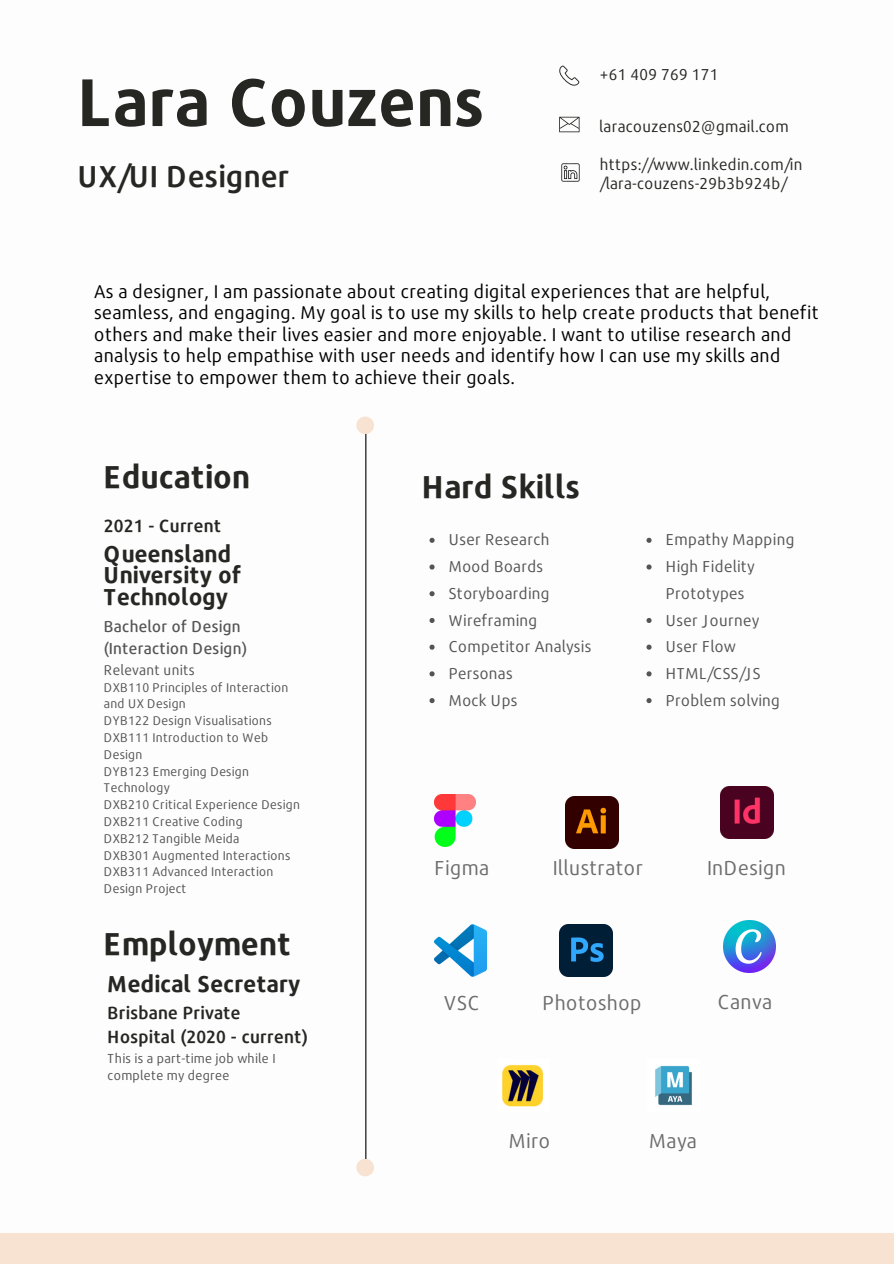
<style>
.page{position:relative;width:894px;height:1264px;background:#fff}
.page>*{position:absolute;margin:0;border:0;box-sizing:border-box;transform-origin:0 0}
.t1{font:700 66px "Repo";color:#262723}
.t2{font:700 31.35px "Repo";color:#262723}
.t3{font:600 30px "Repo";color:#262723}
.t4{font:700 22.8px/21.6px "Repo";color:#262723}
.t5{font:20.25px "Repo";color:#6d6d6d}
.t6{font:18.45px/21.3px "Repo";color:#000}
.t7{font:600 17.55px/24px "Repo";color:#262723}
.t8{font:15.75px/26.7px "Repo";color:#545454}
.t9{font:15.75px/18px "Repo";color:#262723}
.t10{font:500 15.75px/22px "Repo";color:#545454}
.t11{font:14.1px "Repo";color:#545454}
.t12{font:13.05px/17.4px "Repo";color:#545454}
.t13{font:12.6px/16.8px "Repo";color:#545454}
</style>
<div class="page">
<div style="left:1px;top:1233px;width:892px;height:30px;background:#f8e2d2"></div>
<svg style="left:559px;top:117px;width:20px;height:15px"></svg>
<svg style="left:559px;top:66px;width:20px;height:20px"></svg>
<hr style="left:365px;top:426px;width:1px;height:745px;background:#000">
<div style="left:356px;top:1158px;width:18px;height:18px;background:#f8e2d2;border-radius:50%"></div>
<div style="left:356px;top:416px;width:18px;height:18px;background:#f8e2d2;border-radius:50%"></div>
<img style="left:434px;top:794px;width:41px;height:52px">
<img style="left:565px;top:796px;width:53px;height:52px">
<img style="left:720px;top:787px;width:53px;height:51px">
<img style="left:434px;top:924px;width:52px;height:52px">
<img style="left:559px;top:924px;width:53px;height:52px">
<img style="left:655px;top:1065px;width:37px;height:41px">
<img style="left:723px;top:921px;width:52px;height:51px">
<img style="left:502px;top:1064px;width:41px;height:43px">
<img style="left:561px;top:164px;width:18px;height:18px">
<svg style="left:429px;top:538px;width:5px;height:5px"></svg>
<svg style="left:429px;top:564px;width:5px;height:5px"></svg>
<svg style="left:429px;top:591px;width:5px;height:5px"></svg>
<svg style="left:429px;top:618px;width:5px;height:5px"></svg>
<svg style="left:429px;top:644px;width:5px;height:5px"></svg>
<svg style="left:429px;top:671px;width:5px;height:5px"></svg>
<svg style="left:429px;top:698px;width:5px;height:5px"></svg>
<svg style="left:646px;top:538px;width:5px;height:5px"></svg>
<svg style="left:646px;top:564px;width:5px;height:5px"></svg>
<svg style="left:646px;top:618px;width:5px;height:5px"></svg>
<svg style="left:646px;top:644px;width:5px;height:5px"></svg>
<svg style="left:646px;top:671px;width:5px;height:5px"></svg>
<svg style="left:646px;top:698px;width:5px;height:5px"></svg>
<p class="t1" style="left:78px;top:59px;width:408px">Lara Couzens</p>
<h3 class="t3" style="left:78px;top:157px;width:213px">UX/UI Designer</h3>
<p class="t9" style="left:599px;top:65px;width:120px">+61 409 769 171</p>
<h2 class="t9" style="left:599px;top:116px;width:191px">laracouzens02@gmail.com</h2>
<p class="t9" style="left:599px;top:155px;width:204px">https://www.linkedin.com/in /lara-couzens-29b3b924b/</p>
<h6 class="t6" style="left:94px;top:280px;width:726px">As a designer, I am passionate about creating digital experiences that are helpful, seamless, and engaging. My goal is to use my skills to help create products that benefit others and make their lives easier and more enjoyable. I want to utilise research and analysis to help empathise with user needs and identify how I can use my skills and expertise to empower them to achieve their goals.</h6>
<h2 class="t2" style="left:104px;top:456px;width:148px">Education</h2>
<p class="t2" style="left:422px;top:466px;width:159px">Hard Skills</p>
<p class="t7" style="left:104px;top:513px;width:119px">2021 - Current</p>
<p class="t4" style="left:104px;top:542px;width:139px">Queensland<br>University of<br>Technology</p>
<p class="t10" style="left:104px;top:614px;width:145px">Bachelor of Design (Interaction Design)</p>
<p class="t11" style="left:104px;top:661px;width:93px">Relevant units</p>
<p class="t13" style="left:104px;top:678px;width:186px">DXB110 Principles of Interaction and UX Design</p>
<p class="t13" style="left:104px;top:712px;width:169px">DYB122 Design Visualisations</p>
<p class="t13" style="left:104px;top:728px;width:166px">DXB111 Introduction to Web<br>Design</p>
<p class="t13" style="left:104px;top:762px;width:147px">DYB123 Emerging Design<br>Technology</p>
<p class="t13" style="left:104px;top:796px;width:198px">DXB210 Critical Experience Design</p>
<p class="t13" style="left:104px;top:812px;width:141px">DXB211 Creative Coding</p>
<p class="t13" style="left:104px;top:829px;width:137px">DXB212 Tangible Meida</p>
<p class="t13" style="left:104px;top:846px;width:188px">DXB301 Augmented Interactions</p>
<p class="t13" style="left:104px;top:863px;width:171px">DXB311 Advanced Interaction<br>Design Project</p>
<h6 class="t2" style="left:104px;top:923px;width:189px">Employment</h6>
<p class="t8" style="left:448px;top:526px;width:102px">User Research</p>
<p class="t8" style="left:448px;top:552px;width:96px">Mood Boards</p>
<p class="t8" style="left:448px;top:579px;width:103px">Storyboarding</p>
<p class="t8" style="left:448px;top:606px;width:90px">Wireframing</p>
<p class="t8" style="left:448px;top:633px;width:144px">Competitor Analysis</p>
<p class="t8" style="left:448px;top:659px;width:66px">Personas</p>
<p class="t8" style="left:448px;top:686px;width:71px">Mock Ups</p>
<h6 class="t5" style="left:434px;top:855px;width:57px">Figma</h6>
<p class="t5" style="left:552px;top:855px;width:92px">Illustrator</p>
<p class="t8" style="left:665px;top:526px;width:131px">Empathy Mapping</p>
<p class="t8" style="left:665px;top:552px;width:91px">High Fidelity<br>Prototypes</p>
<p class="t8" style="left:665px;top:606px;width:95px">User Journey</p>
<h2 class="t8" style="left:665px;top:633px;width:72px">User Flow</h2>
<h5 class="t8" style="left:665px;top:659px;width:97px">HTML/CSS/JS</h5>
<p class="t8" style="left:665px;top:686px;width:116px">Problem solving</p>
<h6 class="t5" style="left:707px;top:855px;width:81px">InDesign</h6>
<p class="t4" style="left:108px;top:972px;width:194px">Medical Secretary</p>
<p class="t7" style="left:108px;top:1000px;width:201px">Brisbane Private<br>Hospital (2020 - current)</p>
<h6 class="t12" style="left:108px;top:1049px;width:169px">This is a part-time job while I complete my degree</h6>
<h6 class="t5" style="left:542px;top:990px;width:101px">Photoshop</h6>
<p class="t5" style="left:444px;top:990px;width:37px">VSC</p>
<h4 class="t5" style="left:717px;top:989px;width:56px">Canva</h4>
<p class="t5" style="left:508px;top:1127px;width:43px">Miro</p>
<p class="t5" style="left:649px;top:1127px;width:50px">Maya</p>
</div>
